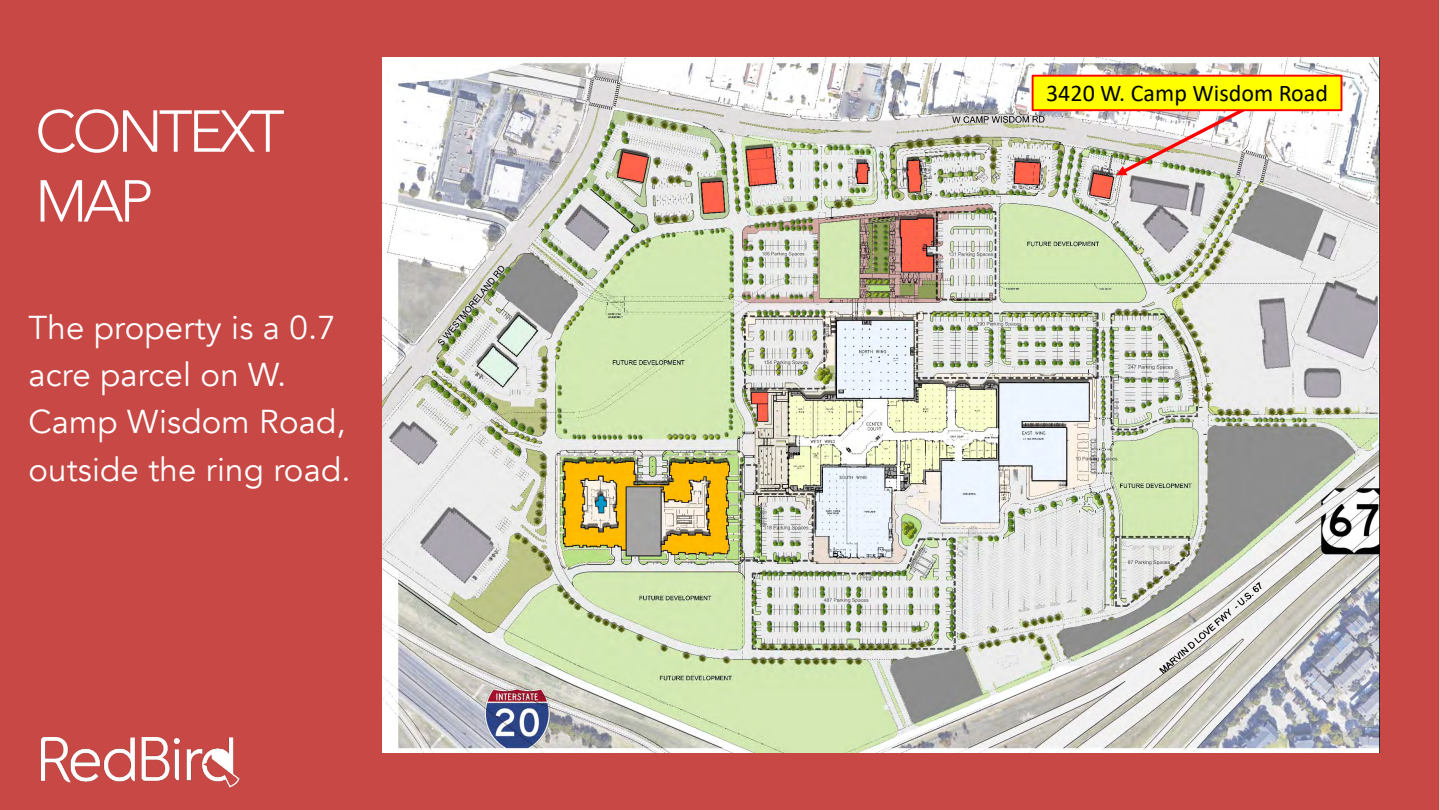
<style>
.page{position:relative;width:1440px;height:810px;background:#fff}
.page>*{position:absolute;margin:0;border:0;box-sizing:border-box;transform-origin:0 0}
.t1{font:300 58.5px/69.8px "Avenir";letter-spacing:-.07em;color:#fefdff}
.t2{font:33px/47.5px "Avenir";letter-spacing:.005em;color:#fff}
.t3{font:24px "Calibri";color:#000}
</style>
<div class="page">
<div style="left:475px;top:0;width:965px;height:810px;background:#c74844"></div>
<div style="left:0;top:0;width:475px;height:810px;background:#c74844"></div>
<img style="left:41px;top:738px;width:198px;height:50px">
<img style="left:382px;top:57px;width:998px;height:696px">
<img style="left:1116px;top:111px;width:143px;height:64px">
<div style="left:1033px;top:76px;width:309px;height:34px;background:#ff0"></div>
<div style="left:1032px;top:75px;width:310px;height:36px;border:2px solid #f00"></div>
<h1 class="t1" style="left:35px;top:98px;width:251px">CONTEXT<br>MAP</h1>
<p class="t2" style="left:28px;top:304px;width:324px">The property is a 0.7 acre parcel on W.<br>Camp Wisdom Road, outside the ring road.</p>
<p class="t3" style="left:1046px;top:78px;width:283px">3420 W. Camp Wisdom Road</p>
</div>
